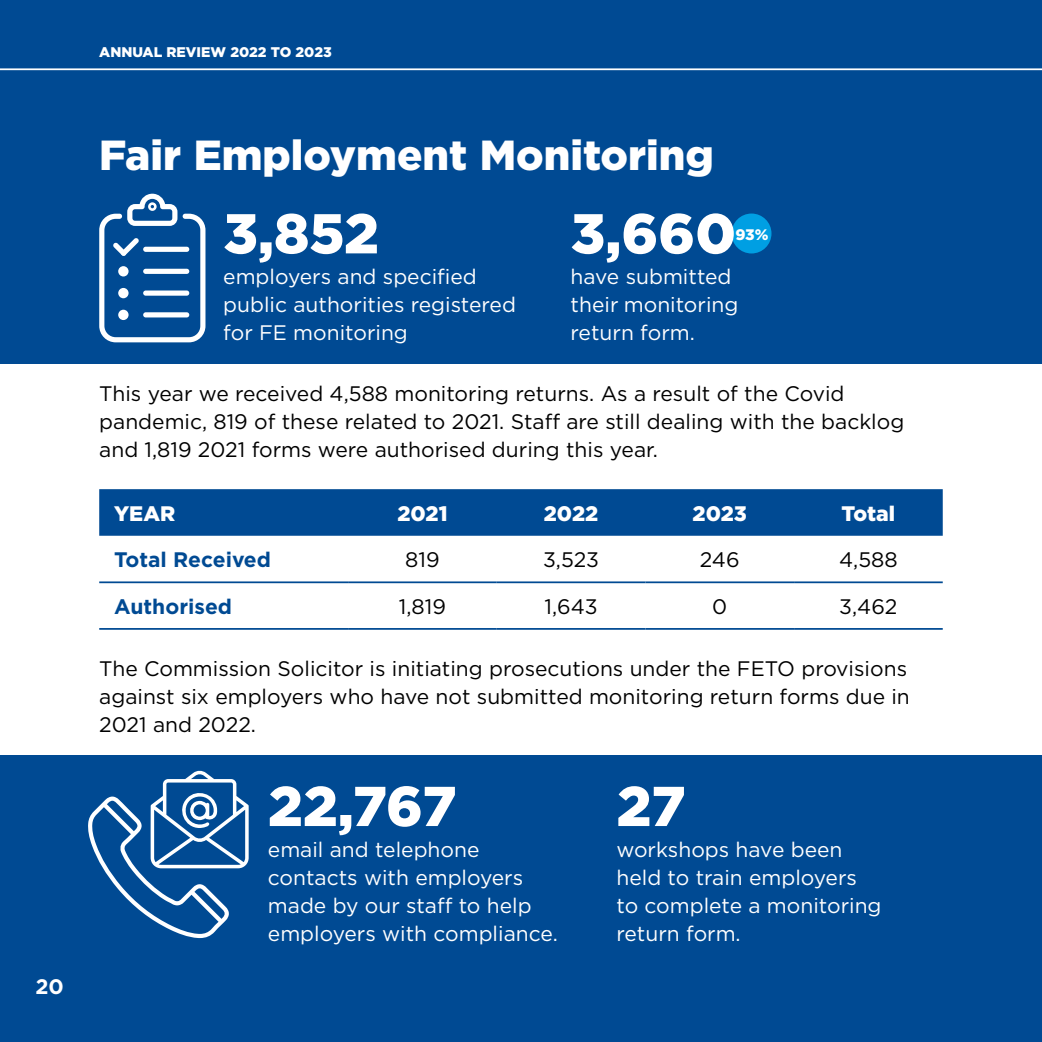
<style>
.page{position:relative;width:1042px;height:1042px;background:#fff}
.page>*{position:absolute;margin:0;border:0;box-sizing:border-box;transform-origin:0 0}
.P_-_Body{font:900 56px "Gotham";letter-spacing:-.005em;color:#fff}
.H2_-_Head{font:900 42px "Gotham";color:#fff}
.P_-_Body-2{font:21px/28px "Gotham";color:#000}
.P_-_Body-3{font:21px/28px "Gotham";color:#fff}
.P_-_Body-4{font:700 21px "Gotham";color:#004a93}
.P_-_Body-5{font:900 21px "Gotham";color:#fff}
.t1{font:700 21px "Gotham";color:#fff}
.t2{font:900 15.22px "Gotham";color:#fff}
.t3{font:900 14px "Gotham";color:#fff}
</style>
<div class="page">
<div style="left:0;top:0;width:1042px;height:412px;background:#004a93"></div>
<div style="left:0;top:731px;width:1042px;height:311px;background:#004a93"></div>
<div style="left:0;top:364px;width:1042px;height:390px;background:#fff"></div>
<svg style="left:99px;top:194px;width:106px;height:148px"></svg>
<svg style="left:88px;top:770px;width:161px;height:168px"></svg>
<div style="left:731px;top:213px;width:40px;height:40px;background:#009fe3;border-radius:50%"></div>
<hr style="left:0;top:68px;width:1042px;height:2px;background:#fff">
<div style="left:99px;top:489px;width:844px;height:47px;background:#004a93"></div>
<hr style="left:99px;top:581px;width:249px;height:2px;background:#004a93">
<hr style="left:348px;top:581px;width:149px;height:2px;background:#004a93">
<hr style="left:497px;top:581px;width:148px;height:2px;background:#004a93">
<hr style="left:645px;top:581px;width:149px;height:2px;background:#004a93">
<hr style="left:794px;top:581px;width:149px;height:2px;background:#004a93">
<hr style="left:99px;top:628px;width:249px;height:2px;background:#004a93">
<hr style="left:348px;top:628px;width:149px;height:2px;background:#004a93">
<hr style="left:497px;top:628px;width:148px;height:2px;background:#004a93">
<hr style="left:645px;top:628px;width:149px;height:2px;background:#004a93">
<hr style="left:794px;top:628px;width:149px;height:2px;background:#004a93">
<p class="t1" style="left:35px;top:973px;width:30px">20</p>
<p class="t3" style="left:99px;top:42px;width:234px">ANNUAL REVIEW 2022 TO 2023</p>
<h2 class="H2_-_Head" style="left:99px;top:127px;width:616px">Fair Employment Monitoring</h2>
<p class="P_-_Body" style="left:223px;top:195px;width:157px">3,852</p>
<p class="P_-_Body-3" style="left:223px;top:262px;width:294px">employers and specified public authorities registered for FE monitoring</p>
<p class="P_-_Body" style="left:570px;top:195px;width:167px">3,660</p>
<p class="P_-_Body-3" style="left:570px;top:262px;width:169px">have submitted their monitoring return form.</p>
<p class="t2" style="left:735px;top:224px;width:35px">93%</p>
<p class="P_-_Body-2" style="left:99px;top:379px;width:806px">This year we received 4,588 monitoring returns. As a result of the Covid pandemic, 819 of these related to 2021. Staff are still dealing with the backlog and 1,819 2021 forms were authorised during this year.</p>
<p class="P_-_Body-5" style="left:114px;top:499px;width:63px">YEAR</p>
<p class="P_-_Body-5" style="left:397px;top:499px;width:52px">2021</p>
<p class="P_-_Body-5" style="left:544px;top:499px;width:56px">2022</p>
<p class="P_-_Body-5" style="left:692px;top:499px;width:56px">2023</p>
<p class="P_-_Body-5" style="left:841px;top:499px;width:55px">Total</p>
<p class="P_-_Body-4" style="left:114px;top:546px;width:158px">Total Received</p>
<p class="P_-_Body-2" style="left:405px;top:545px;width:36px">819</p>
<p class="P_-_Body-2" style="left:543px;top:545px;width:58px">3,523</p>
<p class="P_-_Body-2" style="left:700px;top:545px;width:41px">246</p>
<p class="P_-_Body-2" style="left:839px;top:545px;width:60px">4,588</p>
<p class="P_-_Body-4" style="left:114px;top:593px;width:119px">Authorised</p>
<p class="P_-_Body-2" style="left:399px;top:592px;width:48px">1,819</p>
<p class="P_-_Body-2" style="left:544px;top:592px;width:55px">1,643</p>
<p class="P_-_Body-2" style="left:712px;top:592px;width:17px">0</p>
<p class="P_-_Body-2" style="left:839px;top:592px;width:60px">3,462</p>
<p class="P_-_Body-2" style="left:99px;top:654px;width:812px">The Commission Solicitor is initiating prosecutions under the FETO provisions against six employers who have not submitted monitoring return forms due in<br>2021 and 2022.</p>
<p class="P_-_Body" style="left:268px;top:767px;width:190px">22,767</p>
<p class="P_-_Body-3" style="left:268px;top:834px;width:291px">email and telephone contacts with employers made by our staff to help employers with compliance.</p>
<p class="P_-_Body" style="left:616px;top:767px;width:71px">27</p>
<p class="P_-_Body-3" style="left:616px;top:834px;width:267px">workshops have been held to train employers to complete a monitoring return form.</p>
</div>
